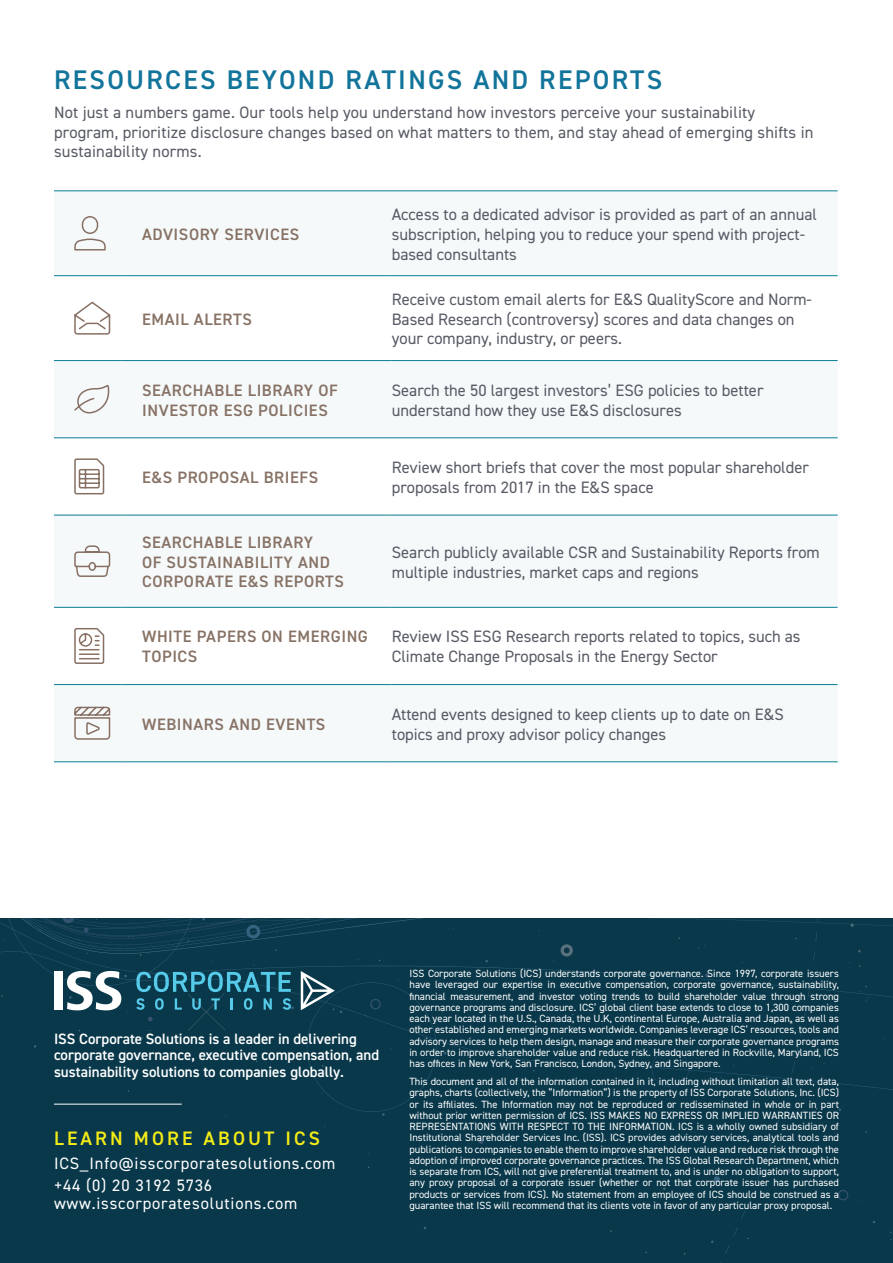
<style>
.page{position:relative;width:893px;height:1263px;background:#fff}
.page>*{position:absolute;margin:0;border:0;box-sizing:border-box;transform-origin:0 0}
.t1{font:600 27px "DIN2014";letter-spacing:.085em;color:#12749b}
.t2{font:600 19.5px "DIN2014";letter-spacing:.16em;color:#f4ec17}
.t3{font:16.5px/19.8px "DIN2014";color:#575a64}
.Simple_Title{font:600 16.5px/19.8px "DIN2014";letter-spacing:.035em;color:#877265}
.t4{font:16.5px "DIN2014";letter-spacing:.05em;color:#fff}
.t5{font:600 15px/16.5px "DIN2014";color:#fff}
.t6{font:10.5px/11.2px "DIN2014";color:#fff;text-align:justify}
</style>
<div class="page">
<div style="left:0;top:918px;width:893px;height:345px;background:#09384a"></div>
<hr style="left:54px;top:1104px;width:128px;height:1px;background:#fff">
<svg style="left:54px;top:276px;width:784px;height:410px"></svg>
<hr style="left:54px;top:360px;width:68px;height:1px;background:#077f93">
<hr style="left:122px;top:360px;width:270px;height:1px;background:#077f93">
<hr style="left:392px;top:360px;width:446px;height:1px;background:#077f93">
<hr style="left:54px;top:438px;width:68px;height:1px;background:#077f93">
<hr style="left:122px;top:438px;width:270px;height:1px;background:#077f93">
<hr style="left:392px;top:438px;width:446px;height:1px;background:#077f93">
<hr style="left:54px;top:515px;width:68px;height:1px;background:#077f93">
<hr style="left:122px;top:515px;width:270px;height:1px;background:#077f93">
<hr style="left:392px;top:515px;width:446px;height:1px;background:#077f93">
<hr style="left:54px;top:607px;width:68px;height:1px;background:#077f93">
<hr style="left:122px;top:607px;width:270px;height:1px;background:#077f93">
<hr style="left:392px;top:607px;width:446px;height:1px;background:#077f93">
<hr style="left:54px;top:684px;width:68px;height:1px;background:#077f93">
<hr style="left:122px;top:684px;width:270px;height:1px;background:#077f93">
<hr style="left:392px;top:684px;width:446px;height:1px;background:#077f93">
<hr style="left:54px;top:761px;width:68px;height:1px;background:#077f93">
<hr style="left:122px;top:761px;width:270px;height:1px;background:#077f93">
<hr style="left:392px;top:761px;width:446px;height:1px;background:#077f93">
<hr style="left:54px;top:191px;width:68px;height:1px;background:#077f93">
<hr style="left:122px;top:191px;width:270px;height:1px;background:#077f93">
<hr style="left:392px;top:191px;width:446px;height:1px;background:#077f93">
<hr style="left:54px;top:275px;width:68px;height:1px;background:#077f93">
<hr style="left:122px;top:275px;width:270px;height:1px;background:#077f93">
<hr style="left:392px;top:275px;width:446px;height:1px;background:#077f93">
<svg style="left:74px;top:216px;width:32px;height:35px"></svg>
<svg style="left:73px;top:300px;width:39px;height:35px"></svg>
<svg style="left:73px;top:385px;width:37px;height:29px"></svg>
<svg style="left:74px;top:458px;width:31px;height:37px"></svg>
<svg style="left:74px;top:545px;width:37px;height:33px"></svg>
<svg style="left:74px;top:627px;width:31px;height:38px"></svg>
<svg style="left:74px;top:706px;width:37px;height:34px"></svg>
<p class="t1" style="left:54px;top:61px;width:610px">RESOURCES BEYOND RATINGS AND REPORTS</p>
<p class="t3" style="left:54px;top:102px;width:761px">Not just a numbers game. Our tools help you understand how investors perceive your sustainability program, prioritize disclosure changes based on what matters to them, and stay ahead of emerging shifts in sustainability norms.</p>
<p class="Simple_Title" style="left:142px;top:224px;width:159px">ADVISORY SERVICES</p>
<p class="Simple_Title" style="left:142px;top:309px;width:111px">EMAIL ALERTS</p>
<p class="t3" style="left:392px;top:204px;width:427px">Access to a dedicated advisor is provided as part of an annual subscription, helping you to reduce your spend with project&shy;based consultants</p>
<p class="t3" style="left:392px;top:289px;width:422px">Receive custom email alerts for E&amp;S QualityScore and Norm-<br>Based Research (controversy) scores and data changes on your company, industry, or peers.</p>
<p class="Simple_Title" style="left:142px;top:380px;width:197px">SEARCHABLE LIBRARY OF<br>INVESTOR ESG POLICIES</p>
<p class="t3" style="left:392px;top:380px;width:373px">Search the 50 largest investors’ ESG policies to better understand how they use E&amp;S disclosures</p>
<p class="Simple_Title" style="left:142px;top:467px;width:178px">E&amp;S PROPOSAL BRIEFS</p>
<p class="t3" style="left:392px;top:457px;width:419px">Review short briefs that cover the most popular shareholder proposals from 2017 in the E&amp;S space</p>
<p class="Simple_Title" style="left:142px;top:532px;width:203px">SEARCHABLE LIBRARY<br>OF SUSTAINABILITY AND<br>CORPORATE E&amp;S REPORTS</p>
<p class="t3" style="left:392px;top:542px;width:429px">Search publicly available CSR and Sustainability Reports from multiple industries, market caps and regions</p>
<p class="Simple_Title" style="left:142px;top:626px;width:227px">WHITE PAPERS ON EMERGING<br>TOPICS</p>
<p class="t3" style="left:392px;top:627px;width:410px">Review ISS ESG Research reports related to topics, such as<br>Climate Change Proposals in the Energy Sector</p>
<p class="Simple_Title" style="left:142px;top:714px;width:185px">WEBINARS AND EVENTS</p>
<p class="t3" style="left:392px;top:704px;width:394px">Attend events designed to keep clients up to date on E&amp;S topics and proxy advisor policy changes</p>
<p class="t5" style="left:54px;top:1030px;width:327px">ISS Corporate Solutions is a leader in delivering corporate governance, executive compensation, and sustainability solutions to companies globally.</p>
<p class="t2" style="left:54px;top:1125px;width:267px">LEARN MORE ABOUT ICS</p>
<p class="t4" style="left:54px;top:1153px;width:283px">ICS_Info@isscorporatesolutions.com</p>
<p class="t4" style="left:54px;top:1174px;width:160px">+44 (0) 20 3192 5736</p>
<p class="t4" style="left:54px;top:1193px;width:245px">www.isscorporatesolutions.com</p>
<p class="t6" style="left:409px;top:968px;width:431px">ISS Corporate Solutions (ICS) understands corporate governance. Since 1997, corporate issuers have leveraged our expertise in executive compensation, corporate governance, sustainability, financial measurement, and investor voting trends to build shareholder value through strong governance programs and disclosure. ICS’ global client base extends to close to 1,300 companies each year located in the U.S., Canada, the U.K, continental Europe, Australia and Japan, as well as other established and emerging markets worldwide. Companies leverage ICS’ resources, tools and advisory services to help them design, manage and measure their corporate governance programs in order to improve shareholder value and reduce risk. Headquartered in Rockville, Maryland, ICS has offices in New York, San Francisco, London, Sydney, and Singapore.</p>
<p class="t6" style="left:409px;top:1076px;width:431px">This document and all of the information contained in it, including without limitation all text, data, graphs, charts (collectively, the “Information”) is the property of ISS Corporate Solutions, Inc. (ICS) or its affiliates. The Information may not be reproduced or redisseminated in whole or in part without prior written permission of ICS. ISS MAKES NO EXPRESS OR IMPLIED WARRANTIES OR REPRESENTATIONS WITH RESPECT TO THE INFORMATION. ICS is a wholly owned subsidiary of Institutional Shareholder Services Inc. (ISS). ICS provides advisory services, analytical tools and publications to companies to enable them to improve shareholder value and reduce risk through the adoption of improved corporate governance practices. The ISS Global Research Department, which is separate from ICS, will not give preferential treatment to, and is under no obligation to support, any proxy proposal of a corporate issuer (whether or not that corporate issuer has purchased products or services from ICS). No statement from an employee of ICS should be construed as a guarantee that ISS will recommend that its clients vote in favor of any particular proxy proposal.</p>
</div>
